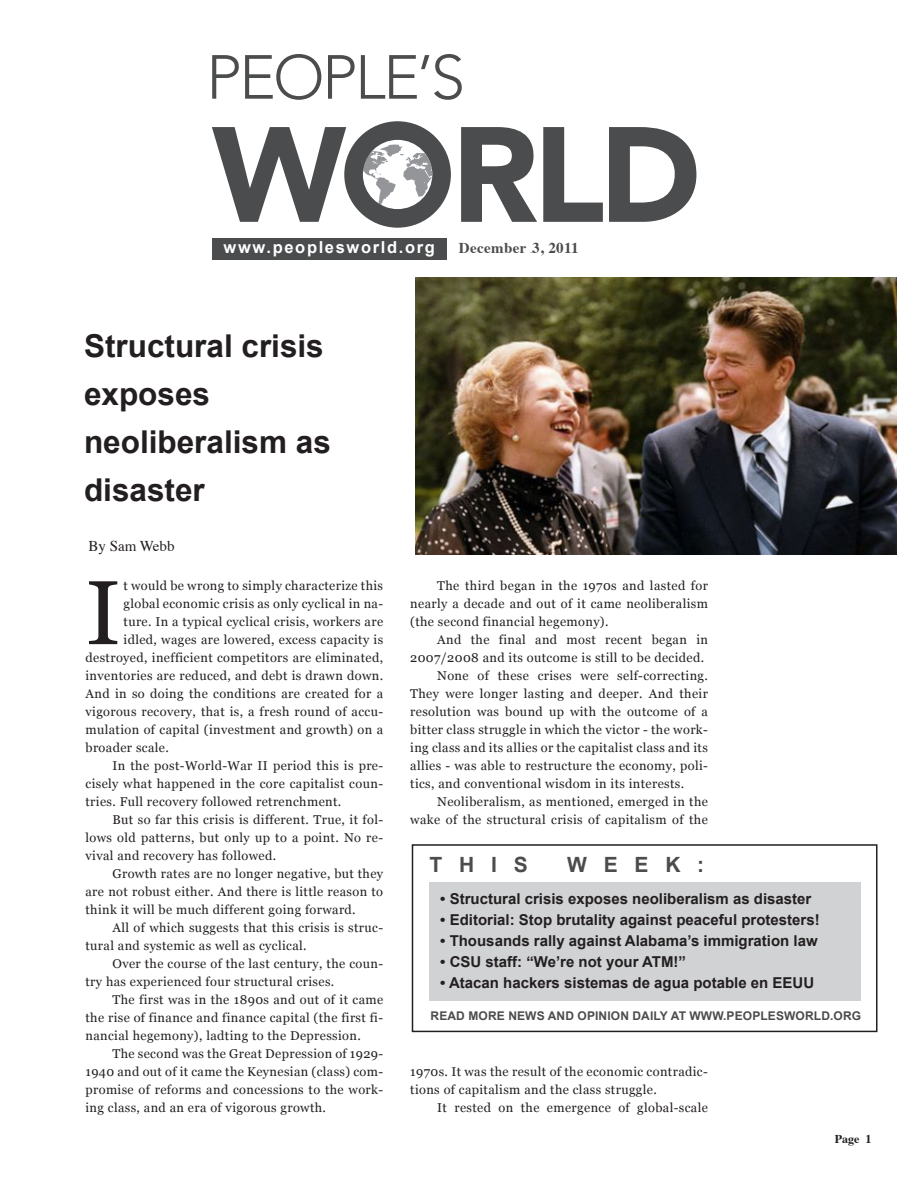
<style>
.page{position:relative;width:918px;height:1188px;background:#fff}
.page>*{position:absolute;margin:0;border:0;box-sizing:border-box;transform-origin:0 0}
.caps_paragraph{font:90.75px "Georgia";color:#231f20}
.title_arial-medium{font:700 31.5px "Arial";color:#231f20}
.title_arial-Tiny{font:700 21px "Arial";letter-spacing:.8em;color:#4b4c4d}
.t1{font:700 16.5px "Arial";letter-spacing:.1em;color:#fff}
.t2{font:700 15px "Arial";color:#231f20}
.by_line{font:700 15px "Times";letter-spacing:.025em;color:#4b4c4d}
.by_line-2{font:15px "Times";color:#231f20}
.body-text{font:12.75px/18px "Georgia";letter-spacing:.03em;color:#231f20;text-align:justify}
.caps_paragraph-2{font:12.75px "Georgia";letter-spacing:.03em;color:#231f20}
.title_arial-Tiny-2{font:700 12px "Arial";letter-spacing:.01em;color:#4b4c4d}
.by_line-3{font:700 12px "Times";color:#231f20}
.by_line-4{font:700 1.5px "Times";color:#4b4c4d}
</style>
<div class="page">
<div style="left:212px;top:238px;width:235px;height:21px;background:#4b4c4d"></div>
<svg style="left:212px;top:55px;width:27px;height:44px"></svg>
<svg style="left:245px;top:54px;width:76px;height:46px"></svg>
<svg style="left:328px;top:55px;width:27px;height:44px"></svg>
<svg style="left:361px;top:54px;width:101px;height:46px"></svg>
<svg style="left:461px;top:127px;width:76px;height:95px"></svg>
<svg style="left:543px;top:127px;width:60px;height:95px"></svg>
<svg style="left:609px;top:127px;width:87px;height:95px"></svg>
<svg style="left:212px;top:121px;width:239px;height:107px"></svg>
<div style="left:429px;top:882px;width:432px;height:119px;background:#d1d2d4"></div>
<div style="left:412px;top:844px;width:466px;height:188px;border:2px solid #231f20"></div>
<img style="left:416px;top:278px;width:481px;height:277px">
<svg style="left:664px;top:478px;width:10px;height:13px"></svg>
<p class="t1" style="left:224px;top:237px;width:213px">www.peoplesworld.org</p>
<p class="by_line" style="left:459px;top:234px;width:121px">December 3, 2011</p>
<p class="by_line-4" style="left:531px;top:251px;width:3px">98</p>
<p class="title_arial-medium" style="left:84px;top:325px;width:241px">Structural crisis</p>
<p class="title_arial-medium" style="left:84px;top:373px;width:128px">exposes</p>
<p class="title_arial-medium" style="left:84px;top:421px;width:248px">neoliberalism as</p>
<p class="title_arial-medium" style="left:84px;top:469px;width:122px">disaster</p>
<p class="by_line-2" style="left:88px;top:532px;width:88px">By Sam Webb</p>
<p class="caps_paragraph" style="left:86px;top:558px;width:37px">I</p>
<p class="caps_paragraph-2" style="left:124px;top:578px;width:261px">t would be wrong to simply characterize this</p>
<p class="caps_paragraph-2" style="left:124px;top:596px;width:261px">global economic crisis as only cyclical in na-</p>
<p class="caps_paragraph-2" style="left:124px;top:614px;width:261px">ture. In a typical cyclical crisis, workers are</p>
<p class="caps_paragraph-2" style="left:124px;top:632px;width:261px">idled, wages are lowered, excess capacity is</p>
<p class="caps_paragraph-2" style="left:86px;top:650px;width:299px">destroyed, inefficient competitors are eliminated,</p>
<p class="caps_paragraph-2" style="left:86px;top:668px;width:299px">inventories are reduced, and debt is drawn down.</p>
<p class="caps_paragraph-2" style="left:86px;top:686px;width:299px">And in so doing the conditions are created for a</p>
<p class="caps_paragraph-2" style="left:86px;top:704px;width:299px">vigorous recovery, that is, a fresh round of accu-</p>
<p class="caps_paragraph-2" style="left:86px;top:722px;width:299px">mulation of capital (investment and growth) on a</p>
<p class="caps_paragraph-2" style="left:86px;top:740px;width:85px">broader scale.</p>
<p class="body-text" style="left:86px;top:757px;width:299px;text-indent:27px">In the post-World-War II period this is pre&shy;cisely what happened in the core capitalist coun&shy;tries. Full recovery followed retrenchment.</p>
<p class="body-text" style="left:86px;top:811px;width:299px;text-indent:27px">But so far this crisis is different. True, it fol&shy;lows old patterns, but only up to a point. No re&shy;vival and recovery has followed.</p>
<p class="body-text" style="left:86px;top:865px;width:299px;text-indent:27px">Growth rates are no longer negative, but they are not robust either. And there is little reason to think it will be much different going forward.</p>
<p class="body-text" style="left:86px;top:919px;width:299px;text-indent:27px">All of which suggests that this crisis is struc&shy;tural and systemic as well as cyclical.</p>
<p class="body-text" style="left:86px;top:955px;width:299px;text-indent:27px">Over the course of the last century, the coun&shy;try has experienced four structural crises.</p>
<p class="body-text" style="left:86px;top:991px;width:299px;text-indent:27px">The first was in the 1890s and out of it came the rise of finance and finance capital (the first fi&shy;nancial hegemony), ladting to the Depression.</p>
<p class="body-text" style="left:86px;top:1045px;width:299px;text-indent:27px">The second was the Great Depression of 1929- 1940 and out of it came the Keynesian (class) com&shy;promise of reforms and concessions to the work&shy;ing class, and an era of vigorous growth.</p>
<p class="body-text" style="left:410px;top:577px;width:299px;text-indent:27px">The third began in the 1970s and lasted for nearly a decade and out of it came neoliberalism (the second financial hegemony).</p>
<p class="body-text" style="left:410px;top:631px;width:299px;text-align:right">And the final and most recent began in<br>2007/2008 and its outcome is still to be decided.</p>
<p class="body-text" style="left:410px;top:667px;width:299px;text-indent:27px">None of these crises were self-correcting.<br>They were longer lasting and deeper. And their resolution was bound up with the outcome of a bitter class struggle in which the victor - the work&shy;ing class and its allies or the capitalist class and its allies - was able to restructure the economy, poli&shy;tics, and conventional wisdom in its interests.</p>
<p class="body-text" style="left:410px;top:793px;width:299px;text-align:right">Neoliberalism, as mentioned, emerged in the wake of the structural crisis of capitalism of the</p>
<p class="title_arial-Tiny" style="left:429px;top:850px;width:97px">this</p>
<p class="title_arial-Tiny" style="left:567px;top:850px;width:139px">week:</p>
<p class="t2" style="left:440px;top:889px;width:373px">• Structural crisis exposes neoliberalism as disaster</p>
<p class="t2" style="left:440px;top:910px;width:381px">• Editorial: Stop brutality against peaceful protesters!</p>
<p class="t2" style="left:440px;top:931px;width:379px">• Thousands rally against Alabama’s immigration law</p>
<p class="t2" style="left:440px;top:952px;width:247px">• CSU staff: “We’re not your ATM!”</p>
<p class="t2" style="left:440px;top:973px;width:375px">• Atacan hackers sistemas de agua potable en EEUU</p>
<p class="title_arial-Tiny-2" style="left:431px;top:1007px;width:97px">read more news</p>
<p class="title_arial-Tiny-2" style="left:548px;top:1007px;width:155px">and opinion daily at www</p>
<p class="title_arial-Tiny-2" style="left:723px;top:1007px;width:55px">.peoplesw</p>
<p class="title_arial-Tiny-2" style="left:796px;top:1007px;width:67px">orld.org</p>
<p class="body-text" style="left:410px;top:1063px;width:299px">1970s. It was the result of the economic contradic&shy;tions of capitalism and the class struggle.</p>
<p class="body-text" style="left:437px;top:1099px;width:272px">It rested on the emergence of global-scale</p>
<p class="by_line-3" style="left:835px;top:1127px;width:38px">Page 1</p>
</div>
